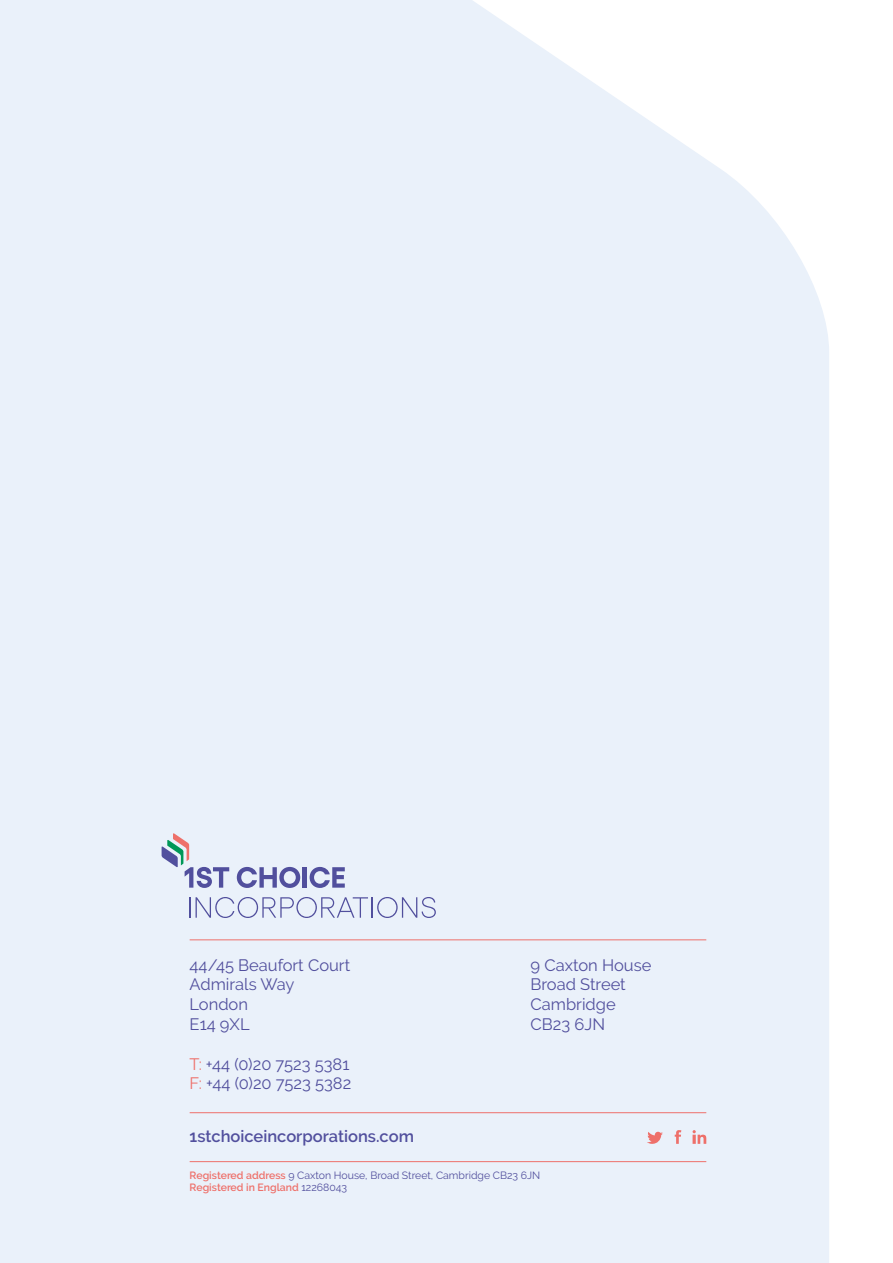
<style>
.page{position:relative;width:893px;height:1263px;background:#fff}
.page>*{position:absolute;margin:0;border:0;box-sizing:border-box;transform-origin:0 0}
.t1{font:16.5px/19.8px "Raleway";color:#514f9d}
.t2{font:600 16.5px "Raleway";color:#514f9d}
.t3{font:10.5px/12.6px "Raleway";color:#514f9d}
.s1{color:#ee706a}
.s2{font-weight:600;color:#ee706a}
</style>
<div class="page">
<div style="left:0;top:0;width:829px;height:1263px;background:#eaf1fa"></div>
<svg style="left:162px;top:833px;width:67px;height:55px;background:#c8cedf"></svg>
<svg style="left:237px;top:867px;width:63px;height:21px"></svg>
<hr style="left:303px;top:867px;width:4px;height:21px;background:#514f9d">
<svg style="left:310px;top:867px;width:35px;height:21px"></svg>
<svg style="left:189px;top:897px;width:1px;height:21px"></svg>
<svg style="left:196px;top:897px;width:240px;height:21px;background:#ced4e9"></svg>
<hr style="left:190px;top:1161px;width:516px;height:1px;background:#ee706a">
<hr style="left:190px;top:1112px;width:516px;height:1px;background:#ee706a">
<hr style="left:190px;top:939px;width:516px;height:1px;background:#ee706a">
<svg style="left:675px;top:1130px;width:6px;height:14px"></svg>
<svg style="left:647px;top:1132px;width:16px;height:12px"></svg>
<svg style="left:693px;top:1130px;width:13px;height:14px"></svg>
<p class="t1" style="left:190px;top:955px;width:162px">44/45 Beaufort Court<br>Admirals Way<br>London<br>E14 9XL</p>
<p class="t1" style="left:190px;top:1054px;width:163px"><span class="s1">T:</span> +44 (0)20 7523 5381<br><span class="s1">F:</span> +44 (0)20 7523 5382</p>
<p class="t1" style="left:531px;top:955px;width:122px">9 Caxton House<br>Broad Street<br>Cambridge<br>CB23 6JN</p>
<p class="t2" style="left:190px;top:1127px;width:226px">1stchoiceincorporations.com</p>
<p class="t3" style="left:190px;top:1169px;width:352px"><span class="s2">Registered address</span> 9 Caxton House, Broad Street, Cambridge CB23 6JN<br><span class="s2">Registered in England</span> 12268043</p>
</div>
